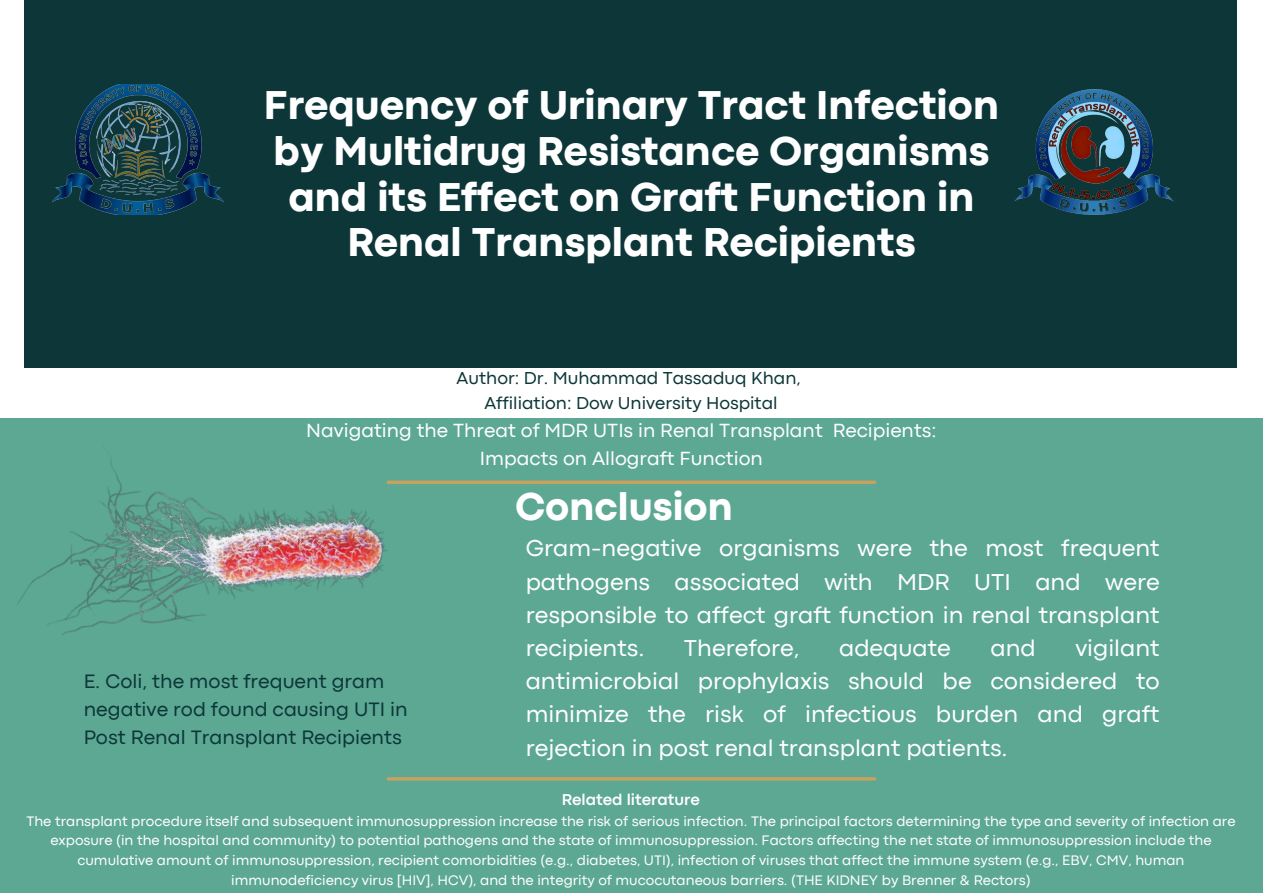
<style>
.page{position:relative;width:1263px;height:893px;background:#fff}
.page>*{position:absolute;margin:0;border:0;box-sizing:border-box;transform-origin:0 0}
.t1{font:800 42.08px/45.7px "Codec Pro";color:#fff;text-align:center}
.t2{font:800 40.5px "Codec Pro";color:#fff}
.t3{font:23.92px/33.2px "Codec Pro";color:#fff;text-align:justify}
.t4{font:20.25px/27.9px "Codec Pro";color:#0d3639}
.t5{font:19.88px/27.6px "Codec Pro";color:#fff;text-align:center}
.t6{font:18px/24.8px "Codec Pro";color:#0d3639;text-align:center}
.t7{font:700 16.42px "Codec Pro";color:#fff}
.t8{font:14.4px/19.6px "Codec Pro";color:#fff;text-align:center}
</style>
<div class="page">
<div style="left:25px;top:0;width:1212px;height:368px;background:#0d3639"></div>
<div style="left:0;top:418px;width:1263px;height:475px;background:#5ca892"></div>
<img style="left:52px;top:84px;width:172px;height:130px">
<img style="left:1015px;top:89px;width:158px;height:125px">
<img style="left:17px;top:342px;width:429px;height:439px">
<svg style="left:388px;top:480px;width:487px;height:4px;background:#b6a267"></svg>
<hr style="left:388px;top:777px;width:487px;height:3px;background:#c8a160">
<p class="t1" style="left:264px;top:86px;width:737px">Frequency of Urinary Tract Infection by Multidrug Resistance Organisms and its Effect on Graft Function in Renal Transplant Recipients</p>
<h3 class="t6" style="left:457px;top:367px;width:346px">Author: Dr. Muhammad Tassaduq Khan,<br>Affiliation: Dow University Hospital</h3>
<p class="t5" style="left:306px;top:418px;width:632px">Navigating the Threat of MDR UTIs in Renal Transplant Recipients:<br>Impacts on Allograft Function</p>
<p class="t2" style="left:515px;top:492px;width:219px">Conclusion</p>
<h4 class="t3" style="left:526px;top:533px;width:635px">Gram-negative organisms were the most frequent pathogens associated with MDR UTI and were responsible to affect graft function in renal transplant recipients.</h4>
<h4 class="t3" style="left:526px;top:633px;width:635px;text-indent:550px">vigilant antimicrobial prophylaxis should be considered to minimize the risk of infectious burden and graft rejection in post renal transplant patients.</h4>
<h3 class="t7" style="left:562px;top:793px;width:140px">Related literature</h3>
<h1 class="t8" style="left:26px;top:812px;width:1210px">The transplant procedure itself and subsequent immunosuppression increase the risk of serious infection. The principal factors determining the type and severity of infection are exposure (in the hospital and community) to potential pathogens and the state of immunosuppression. Factors affecting the net state of immunosuppression include the cumulative amount of immunosuppression, recipient comorbidities (e.g., diabetes, UTI), infection of viruses that affect the immune system (e.g., EBV, CMV, human immunodeficiency virus [HIV], HCV), and the integrity of mucocutaneous barriers. (THE KIDNEY by Brenner &amp; Rectors)</h1>
<h4 class="t3" style="left:684px;top:633px;width:117px">Therefore,</h4>
<h4 class="t3" style="left:839px;top:633px;width:113px">adequate</h4>
<h4 class="t3" style="left:990px;top:633px;width:47px">and</h4>
<p class="t4" style="left:84px;top:669px;width:325px">E. Coli, the most frequent gram negative rod found causing UTI in<br>Post Renal Transplant Recipients</p>
</div>
